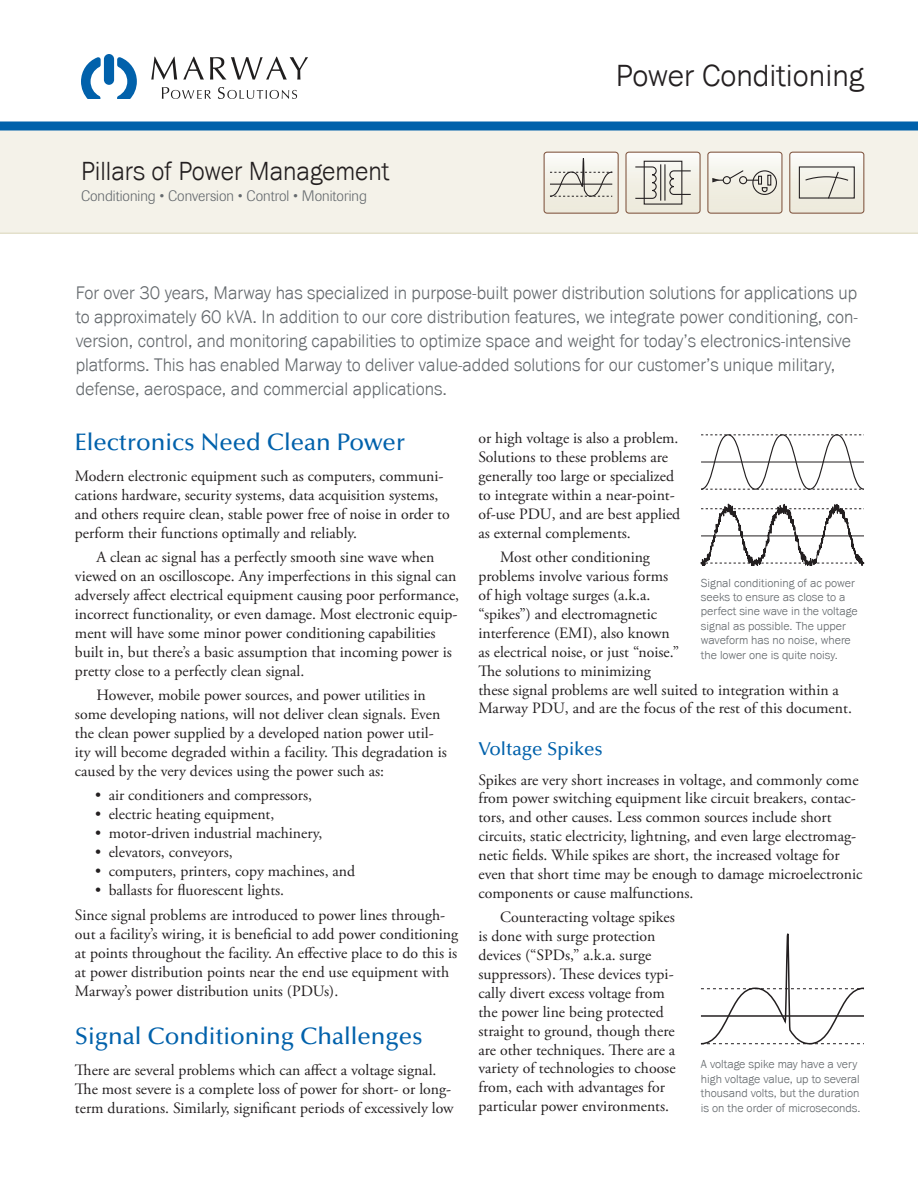
<style>
.page{position:relative;width:918px;height:1188px;background:#fff}
.page>*{position:absolute;margin:0;border:0;box-sizing:border-box;transform-origin:0 0}
.Section_Title{font:300 31.5px "Franklin Got URWT";color:#231f20}
.t1{font:300 27px "Franklin Got URWT";color:#231f20;scale:.95 1}
.Section_Title-2{font:500 24px "Optima LT Std";color:#0161ab}
.t2{font:300 18.75px/24px "Franklin Got URWT";color:#64696d;scale:.95 1}
.Section_SubTitle{font:500 18.75px "Optima LT Std";color:#0161ab}
.Body_Not_Indented{font:15.75px/18.9px "Adobe Garamond Pro";color:#231f20}
.Body_Indented{font:15.75px/18.9px "Adobe Garamond Pro";color:#231f20}
.t3{font:300 15px "Imago";color:#64696d}
.t4{font:300 12px/14.4px "Franklin Got URWT";color:#64696d}
</style>
<div class="page">
<svg style="left:701px;top:933px;width:163px;height:111px"></svg>
<svg style="left:701px;top:434px;width:163px;height:131px"></svg>
<hr style="left:701px;top:536px;width:163px;height:1px;background:#231f20">
<div style="left:0;top:130px;width:918px;height:104px;background:#f4f2e9"></div>
<div style="left:0;top:122px;width:918px;height:8px;background:#0161ab"></div>
<svg style="left:151px;top:57px;width:26px;height:23px"></svg>
<svg style="left:183px;top:57px;width:21px;height:23px"></svg>
<svg style="left:210px;top:57px;width:98px;height:23px"></svg>
<svg style="left:162px;top:87px;width:49px;height:12px"></svg>
<svg style="left:218px;top:87px;width:79px;height:12px"></svg>
<svg style="left:81px;top:57px;width:20px;height:42px"></svg>
<svg style="left:117px;top:57px;width:20px;height:42px"></svg>
<div style="left:104px;top:54px;width:10px;height:31px;background:#0161ab;border-radius:5px"></div>
<div style="left:544px;top:152px;width:75px;height:62px;border:1px solid #825842;border-radius:3px"></div>
<svg style="left:544px;top:152px;width:74px;height:61px"></svg>
<div style="left:707px;top:152px;width:76px;height:62px;border:1px solid #825842;border-radius:3px"></div>
<svg style="left:708px;top:152px;width:74px;height:61px"></svg>
<div style="left:625px;top:152px;width:76px;height:62px;border:1px solid #825842;border-radius:3px"></div>
<svg style="left:626px;top:152px;width:74px;height:61px"></svg>
<hr style="left:660px;top:164px;width:1px;height:37px;background:#231f20">
<hr style="left:664px;top:164px;width:1px;height:37px;background:#231f20">
<div style="left:789px;top:152px;width:75px;height:62px;border:1px solid #825842;border-radius:3px"></div>
<svg style="left:790px;top:152px;width:74px;height:61px"></svg>
<p class="t1" style="left:81px;top:156px;width:326px">Pillars of Power Management</p>
<p class="t3" style="left:81px;top:188px;width:287px">Conditioning • Conversion • Control • Monitoring</p>
<p class="Section_Title" style="left:616px;top:58px;width:250px">Power Conditioning</p>
<p class="t2" style="left:76px;top:281px;width:825px">For over 30 years, Marway has specialized in purpose-built power distribution solutions for applications up to approximately 60 kVA. In addition to our core distribution features, we integrate power conditioning, con&shy;version, control, and monitoring capabilities to optimize space and weight for today’s electronics-intensive platforms. This has enabled Marway to deliver value-added solutions for our customer’s unique military, defense, aerospace, and commercial applications.</p>
<p class="Section_Title-2" style="left:75px;top:428px;width:332px">Electronics Need Clean Power</p>
<p class="Body_Not_Indented" style="left:75px;top:468px;width:376px">Modern electronic equipment such as computers, communi&shy;cations hardware, security systems, data acquisition systems, and others require clean, stable power free of noise in order to perform their functions optimally and reliably.</p>
<p class="Body_Indented" style="left:75px;top:549px;width:386px;text-indent:22px">A clean ac signal has a perfectly smooth sine wave when viewed on an oscilloscope. Any imperfections in this signal can adversely affect electrical equipment causing poor performance, incorrect functionality, or even damage. Most electronic equip&shy;ment will have some minor power conditioning capabilities built in, but there’s a basic assumption that incoming power is pretty close to a perfectly clean signal.</p>
<p class="Body_Indented" style="left:75px;top:686px;width:373px;text-indent:22px">However, mobile power sources, and power utilities in some developing nations, will not deliver clean signals. Even the clean power supplied by a developed nation power util&shy;ity will become degraded within a facility. This degradation is caused by the very devices using the power such as:</p>
<p class="Body_Not_Indented" style="left:95px;top:786px;width:218px">• air conditioners and compressors,</p>
<p class="Body_Not_Indented" style="left:95px;top:805px;width:181px">• electric heating equipment,</p>
<p class="Body_Not_Indented" style="left:95px;top:824px;width:229px">• motor-driven industrial machinery,</p>
<p class="Body_Not_Indented" style="left:95px;top:843px;width:139px">• elevators, conveyors,</p>
<p class="Body_Not_Indented" style="left:95px;top:862px;width:262px">• computers, printers, copy machines, and</p>
<p class="Body_Not_Indented" style="left:95px;top:881px;width:191px">• ballasts for fluorescent lights.</p>
<p class="Body_Not_Indented" style="left:75px;top:906px;width:385px">Since signal problems are introduced to power lines through&shy;out a facility’s wiring, it is beneficial to add power conditioning at points throughout the facility. An effective place to do this is at power distribution points near the end use equipment with Marway’s power distribution units (PDUs).</p>
<p class="Section_Title-2" style="left:75px;top:1022px;width:349px">Signal Conditioning Challenges</p>
<p class="Body_Not_Indented" style="left:75px;top:1061px;width:380px">There are several problems which can affect a voltage signal.<br>The most severe is a complete loss of power for short- or long&shy;term durations. Similarly, significant periods of excessively low</p>
<p class="Body_Not_Indented" style="left:478px;top:430px;width:203px">or high voltage is also a problem.<br>Solutions to these problems are generally too large or specialized to integrate within a near-point&shy;of-use PDU, and are best applied as external complements.</p>
<p class="Body_Indented" style="left:478px;top:548px;width:375px;text-indent:22px">Most other conditioning<br>problems involve various forms<br>of high voltage surges (a.k.a.<br>“spikes”) and electromagnetic<br>interference (EMI), also known<br>as electrical noise, or just “noise.”<br>The solutions to minimizing<br>these signal problems are well suited to integration within a Marway PDU, and are the focus of the rest of this document.</p>
<p class="Section_SubTitle" style="left:478px;top:738px;width:126px">Voltage Spikes</p>
<p class="Body_Not_Indented" style="left:478px;top:771px;width:386px">Spikes are very short increases in voltage, and commonly come from power switching equipment like circuit breakers, contac&shy;tors, and other causes. Less common sources include short circuits, static electricity, lightning, and even large electromag&shy;netic fields. While spikes are short, the increased voltage for even that short time may be enough to damage microelectronic components or cause malfunctions.</p>
<p class="Body_Indented" style="left:478px;top:908px;width:199px;text-indent:22px">Counteracting voltage spikes is done with surge protection devices (“SPDs,” a.k.a. surge suppressors). These devices typi&shy;cally divert excess voltage from the power line being protected straight to ground, though there are other techniques. There are a variety of technologies to choose from, each with advantages for particular power environments.</p>
<p class="t4" style="left:701px;top:576px;width:158px">Signal conditioning of ac power seeks to ensure as close to a perfect sine wave in the voltage signal as possible. The upper waveform has no noise, where the lower one is quite noisy.</p>
<p class="t4" style="left:701px;top:1057px;width:161px">A voltage spike may have a very high voltage value, up to several thousand volts, but the duration is on the order of microseconds.</p>
</div>
